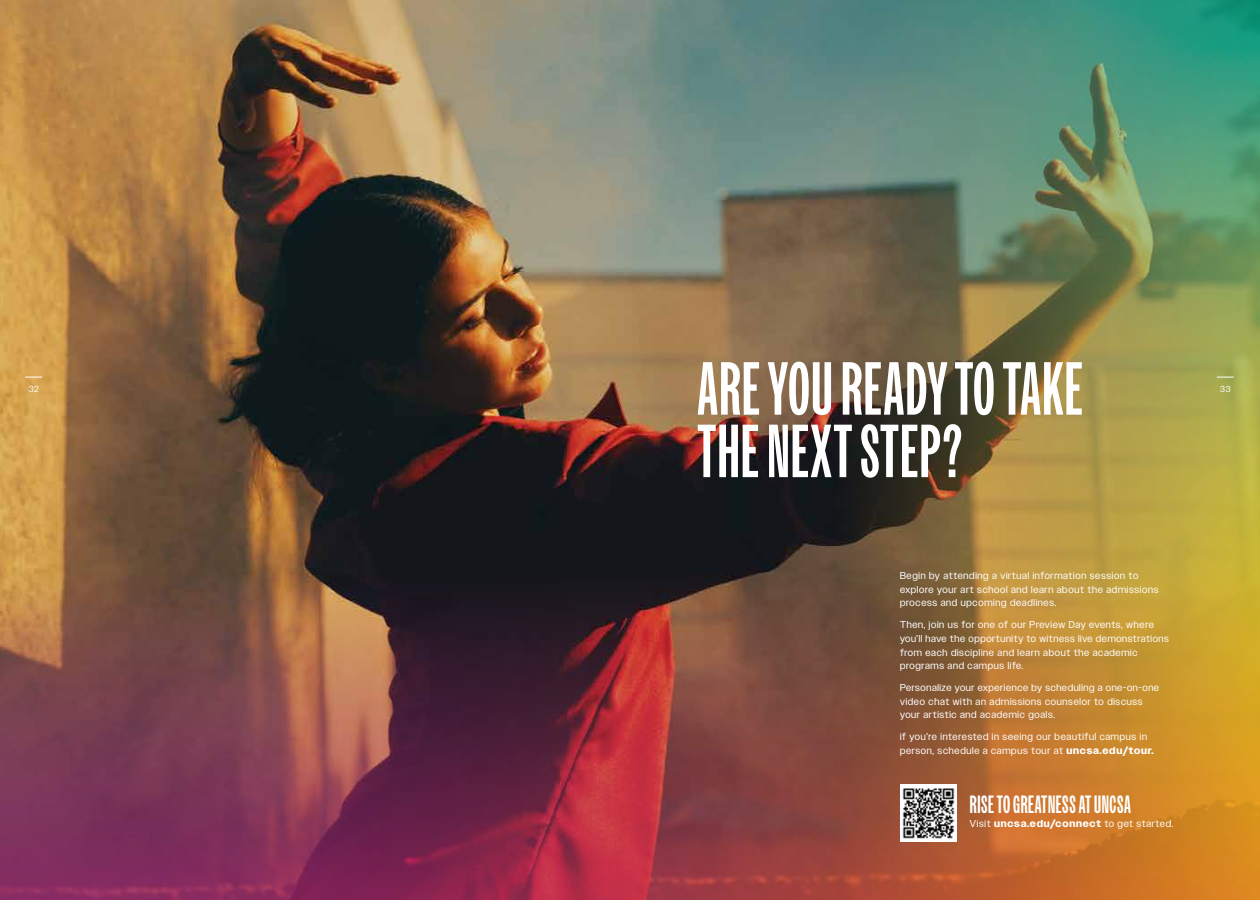
<style>
.page{position:relative;width:1260px;height:900px;background:#fff}
.page>*{position:absolute;margin:0;border:0;box-sizing:border-box;transform-origin:0 0}
.t1{font:700 75px/62.5px "Owners XX Narrow";letter-spacing:.025em;color:#fff}
.t2{font:700 25px "Owners XX Narrow";letter-spacing:.025em;color:#fff}
.t3{font:10px/13.8px "Owners";letter-spacing:.075em;color:#fff}
.t4{font:8.75px "Owners";color:#fff}
.s1{font-weight:700}
</style>
<div class="page">
<img style="left:0;top:0;width:832px;height:572px">
<img style="left:832px;top:0;width:428px;height:572px">
<img style="left:0;top:572px;width:1260px;height:328px">
<img style="left:900px;top:785px;width:56px;height:56px">
<svg style="left:1217px;top:377px;width:17px;height:1px"></svg>
<svg style="left:25px;top:377px;width:17px;height:1px"></svg>
<h1 class="t1" style="left:698px;top:358px;width:386px">ARE YOU READY TO TAKE<br>THE NEXT STEP?</h1>
<p class="t4" style="left:29px;top:384px;width:11px">32</p>
<p class="t4" style="left:1220px;top:384px;width:12px">33</p>
<p class="t3" style="left:900px;top:569px;width:260px">Begin by attending a virtual information session to explore your art school and learn about the admissions process and upcoming deadlines.</p>
<p class="t3" style="left:900px;top:618px;width:270px">Then, join us for one of our Preview Day events, where you’ll have the opportunity to witness live demonstrations from each discipline and learn about the academic programs and campus life.</p>
<p class="t3" style="left:900px;top:681px;width:261px">Personalize your experience by scheduling a one-on-one video chat with an admissions counselor to discuss your artistic and academic goals.</p>
<p class="t3" style="left:900px;top:730px;width:255px">if you’re interested in seeing our beautiful campus in person, schedule a campus tour at <span class="s1">uncsa.edu/tour.</span></p>
<h2 class="t2" style="left:970px;top:791px;width:162px">RISE TO GREATNESS AT UNCSA</h2>
<p class="t3" style="left:970px;top:817px;width:205px">Visit <span class="s1">uncsa.edu/connect</span> to get started.</p>
</div>
